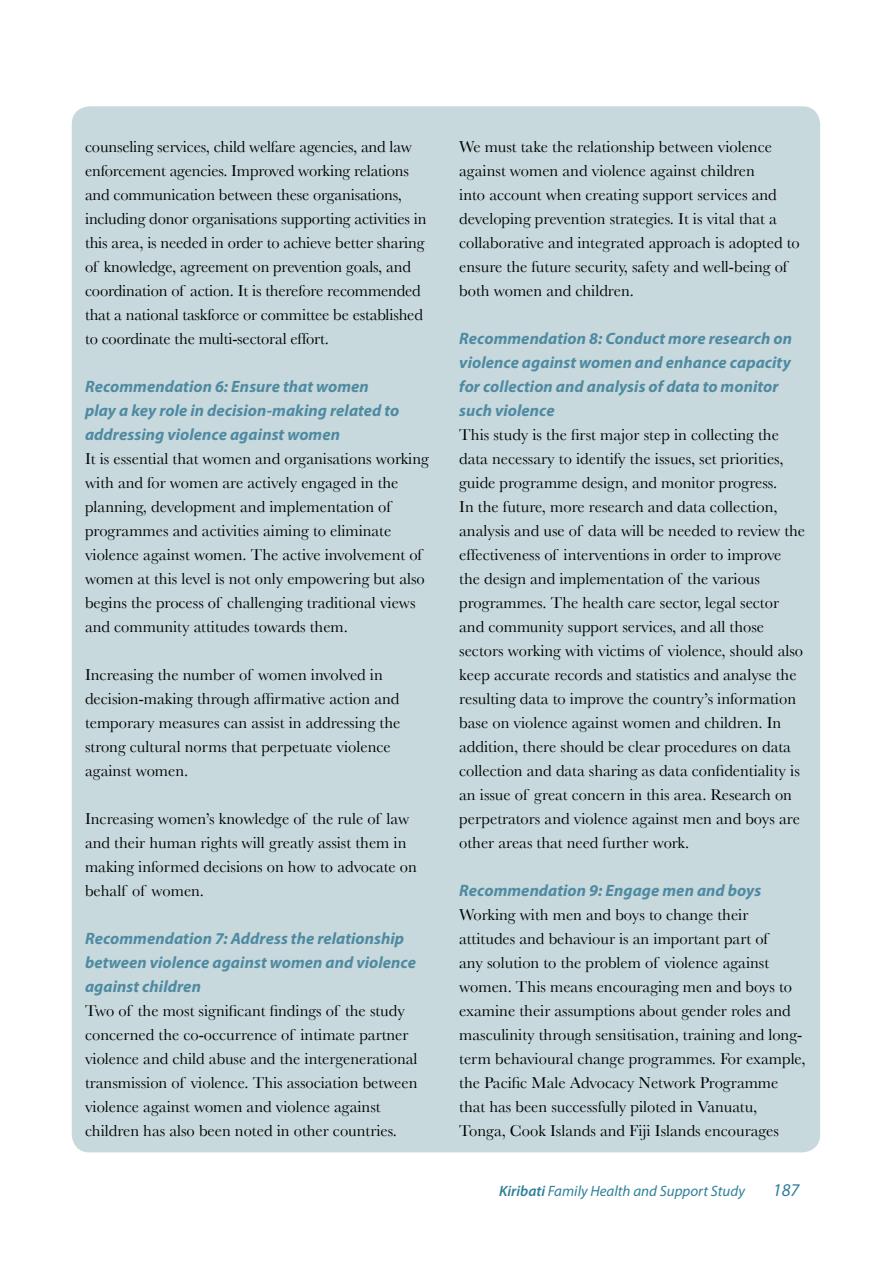
<style>
.page{position:relative;width:893px;height:1263px;background:#fff}
.page>*{position:absolute;margin:0;border:0;box-sizing:border-box;transform-origin:0 0}
.t1{font:italic 18px "Myriad Pro";color:#308099}
.t2{font:16.5px/24px "Baskerville";color:#000}
.t3{font:italic 15px "Myriad Pro";color:#308099}
.s1{font-family:"Myriad Pro";font-weight:700;font-style:italic;color:#4f8aa2}
.s2{font-weight:600}
</style>
<div class="page">
<div style="left:72px;top:106px;width:748px;height:1046px;background:#c7d9dc;border-radius:18px"></div>
<p class="t2" style="left:85px;top:134px;width:343px">counseling services, child welfare agencies, and law enforcement agencies. Improved working relations and communication between these organisations, including donor organisations supporting activities in this area, is needed in order to achieve better sharing of knowledge, agreement on prevention goals, and coordination of action. It is therefore recommended that a national taskforce or committee be established to coordinate the multi-sectoral effort.</p>
<p class="t2" style="left:85px;top:374px;width:345px"><span class="s1">Recommendation 6: Ensure that women<br>play a key role in decision-making related to addressing violence against women<br></span>It is essential that women and organisations working with and for women are actively engaged in the planning, development and implementation of programmes and activities aiming to eliminate violence against women. The active involvement of women at this level is not only empowering but also begins the process of challenging traditional views and community attitudes towards them.</p>
<p class="t2" style="left:85px;top:662px;width:317px">Increasing the number of women involved in decision-making through affirmative action and temporary measures can assist in addressing the strong cultural norms that perpetuate violence against women.</p>
<p class="t2" style="left:85px;top:806px;width:333px">Increasing women’s knowledge of the rule of law and their human rights will greatly assist them in making informed decisions on how to advocate on behalf of women.</p>
<p class="t2" style="left:85px;top:926px;width:334px"><span class="s1">Recommendation 7: Address the relationship between violence against women and violence against children<br></span>Two of the most significant findings of the study concerned the co-occurrence of intimate partner violence and child abuse and the intergenerational transmission of violence. This association between violence against women and violence against children has also been noted in other countries.</p>
<p class="t2" style="left:459px;top:134px;width:342px">We must take the relationship between violence against women and violence against children<br>into account when creating support services and developing prevention strategies. It is vital that a collaborative and integrated approach is adopted to ensure the future security, safety and well-being of both women and children.</p>
<p class="t2" style="left:459px;top:326px;width:347px"><span class="s1">Recommendation 8: Conduct more research on violence against women and enhance capacity for collection and analysis of data to monitor such violence<br></span>This study is the first major step in collecting the data necessary to identify the issues, set priorities, guide programme design, and monitor progress.<br>In the future, more research and data collection, analysis and use of data will be needed to review the effectiveness of interventions in order to improve the design and implementation of the various programmes. The health care sector, legal sector and community support services, and all those sectors working with victims of violence, should also keep accurate records and statistics and analyse the resulting data to improve the country’s information base on violence against women and children. In addition, there should be clear procedures on data collection and data sharing as data confidentiality is an issue of great concern in this area. Research on perpetrators and violence against men and boys are other areas that need further work.</p>
<p class="t2" style="left:459px;top:879px;width:348px"><span class="s1">Recommendation 9: Engage men and boys </span>Working with men and boys to change their attitudes and behaviour is an important part of<br>any solution to the problem of violence against women. This means encouraging men and boys to examine their assumptions about gender roles and masculinity through sensitisation, training and long&shy;term behavioural change programmes. For example, the Pacific Male Advocacy Network Programme that has been successfully piloted in Vanuatu, Tonga, Cook Islands and Fiji Islands encourages</p>
<p class="t3" style="left:499px;top:1181px;width:247px"><span class="s2">Kiribati</span> Family Health and Support Study</p>
<p class="t1" style="left:773px;top:1179px;width:28px">187</p>
</div>
